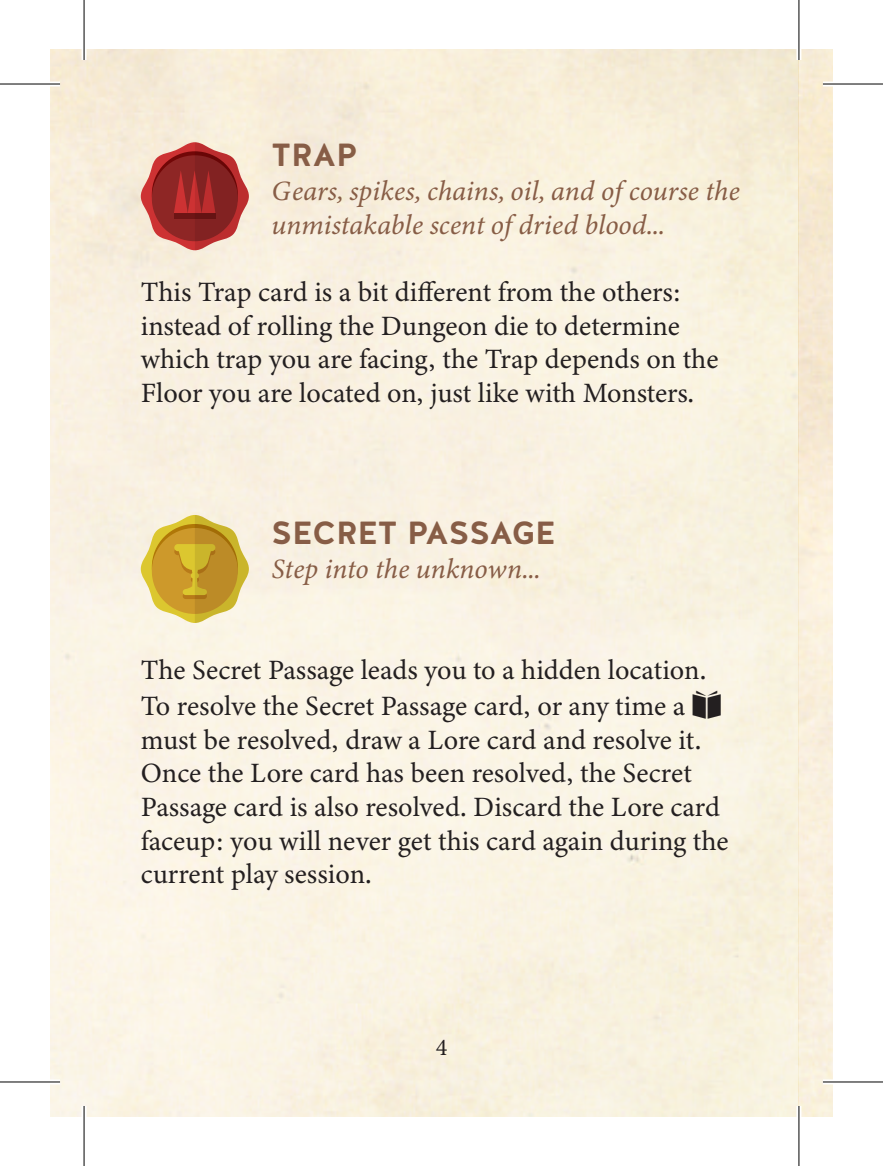
<style>
.page{position:relative;width:883px;height:1166px;background:#fff}
.page>*{position:absolute;margin:0;border:0;box-sizing:border-box;transform-origin:0 0}
.t1{font:700 32px "Halis R";color:#875d46}
.t2{font:28px/34px "Minion Variable Concept";color:#231f20}
.t3{font:italic 28px/33.6px "Minion Variable Concept";color:#875d46}
.t4{font:24px "Minion Variable Concept";color:#231f20}
</style>
<div class="page">
<svg style="left:141px;top:142px;width:108px;height:108px"></svg>
<svg style="left:141px;top:515px;width:108px;height:108px"></svg>
<svg style="left:0;top:1079px;width:60px;height:4px"></svg>
<svg style="left:822px;top:1079px;width:60px;height:5px"></svg>
<svg style="left:796px;top:0;width:4px;height:60px"></svg>
<svg style="left:796px;top:1106px;width:4px;height:60px"></svg>
<hr style="left:0;top:83px;width:60px;height:2px;background:#000">
<hr style="left:822px;top:83px;width:60px;height:2px;background:#000">
<hr style="left:0;top:1081px;width:60px;height:1px;background:#000">
<hr style="left:822px;top:1081px;width:60px;height:1px;background:#000">
<hr style="left:83px;top:0;width:2px;height:60px;background:#000">
<hr style="left:83px;top:1106px;width:2px;height:60px;background:#000">
<hr style="left:798px;top:0;width:1px;height:60px;background:#000">
<hr style="left:798px;top:1106px;width:1px;height:60px;background:#000">
<svg style="left:692px;top:691px;width:28px;height:28px"></svg>
<p class="t1" style="left:271px;top:134px;width:88px">TRAP</p>
<p class="t3" style="left:271px;top:174px;width:469px">Gears, spikes, chains, oil, and of course the unmistakable scent of dried blood...</p>
<p class="t2" style="left:141px;top:275px;width:579px">This Trap card is a bit different from the others: instead of rolling the Dungeon die to determine which trap you are facing, the Trap depends on the Floor you are located on, just like with Monsters.</p>
<p class="t1" style="left:271px;top:512px;width:285px">SECRET PASSAGE</p>
<p class="t3" style="left:271px;top:552px;width:269px">Step into the unknown...</p>
<p class="t2" style="left:141px;top:653px;width:589px">The Secret Passage leads you to a hidden location.<br>To resolve the Secret Passage card, or any time a must be resolved, draw a Lore card and resolve it.<br>Once the Lore card has been resolved, the Secret Passage card is also resolved. Discard the Lore card faceup: you will never get this card again during the current play session.</p>
<p class="t4" style="left:435px;top:1030px;width:13px">4</p>
</div>
